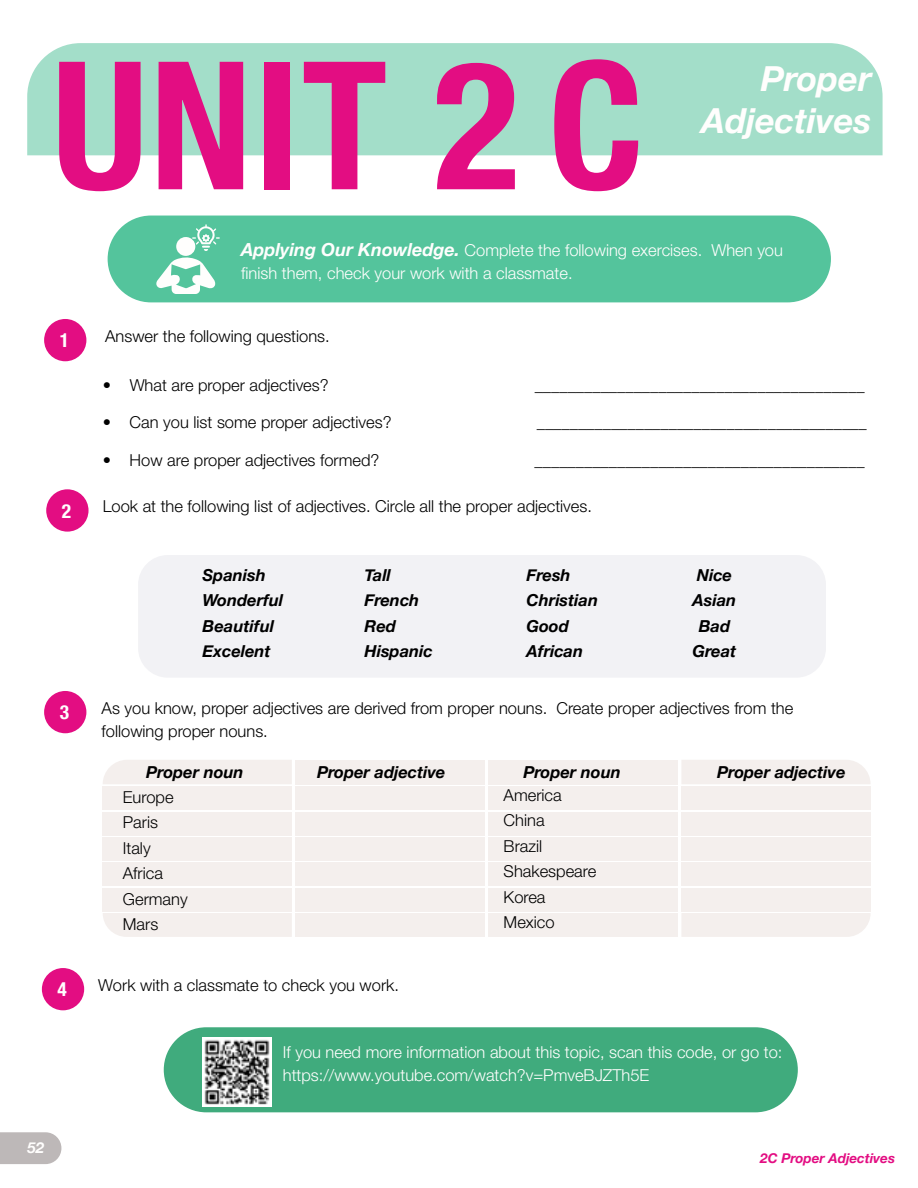
<style>
.page{position:relative;width:918px;height:1188px;background:#fff}
.page>*{position:absolute;margin:0;border:0;box-sizing:border-box;transform-origin:0 0}
.t1{font:700 condensed 178.5px "Helvetica Neue";color:#e30d82}
.t2{font:italic 700 34.5px/41.4px "Helvetica Neue";color:#fffefd;text-align:right}
.t3{font:700 condensed 19.5px "Helvetica Neue";color:#fffefd}
.t4{font:300 16.5px/25.5px "Helvetica Neue";color:#000}
.t5{font:300 16.5px/22.5px "Helvetica Neue";color:#fffefd}
.t6{font:italic 700 16.5px "Helvetica Neue";color:#000}
.t7{font:italic 700 15px "Helvetica Neue";color:#fffefd}
.t8{font:italic 700 13.5px "Helvetica Neue";color:#e30d82}
.s1{font-weight:700;font-style:italic;font-size:18px}
</style>
<div class="page">
<svg style="left:0;top:1132px;width:61px;height:32px;background:#c0bcbc"></svg>
<div style="left:138px;top:555px;width:688px;height:123px;background:#f2f2f5;border-radius:30px"></div>
<div style="left:27px;top:43px;width:856px;height:112px;background:#a3dec9"></div>
<div style="left:108px;top:216px;width:723px;height:86px;background:#54c49c;border-radius:43px"></div>
<div style="left:176px;top:237px;width:19px;height:19px;background:#fffefd;border-radius:50%"></div>
<svg style="left:156px;top:257px;width:59px;height:37px"></svg>
<svg style="left:192px;top:224px;width:28px;height:27px"></svg>
<div style="left:44px;top:319px;width:42px;height:42px;background:#e30d82;border-radius:50%"></div>
<div style="left:42px;top:968px;width:42px;height:42px;background:#e30d82;border-radius:50%"></div>
<div style="left:164px;top:1027px;width:634px;height:85px;background:#40ab7d;border-radius:43px"></div>
<img style="left:203px;top:1037px;width:68px;height:69px">
<div style="left:46px;top:489px;width:43px;height:43px;background:#e30d82;border-radius:50%"></div>
<div style="left:44px;top:691px;width:42px;height:42px;background:#e30d82;border-radius:50%"></div>
<div style="left:103px;top:760px;width:189px;height:24px;background:#f4efed"></div>
<div style="left:296px;top:760px;width:189px;height:24px;background:#f4efed"></div>
<div style="left:489px;top:760px;width:189px;height:24px;background:#f4efed"></div>
<div style="left:681px;top:760px;width:190px;height:24px;background:#f4efed"></div>
<div style="left:103px;top:786px;width:189px;height:24px;background:#f4efed"></div>
<div style="left:296px;top:786px;width:189px;height:24px;background:#f4efed"></div>
<div style="left:489px;top:786px;width:189px;height:24px;background:#f4efed"></div>
<div style="left:681px;top:786px;width:190px;height:24px;background:#f4efed"></div>
<div style="left:103px;top:812px;width:189px;height:24px;background:#f4efed"></div>
<div style="left:296px;top:812px;width:189px;height:24px;background:#f4efed"></div>
<div style="left:489px;top:812px;width:189px;height:24px;background:#f4efed"></div>
<div style="left:681px;top:812px;width:190px;height:24px;background:#f4efed"></div>
<div style="left:103px;top:837px;width:189px;height:24px;background:#f4efed"></div>
<div style="left:296px;top:837px;width:189px;height:24px;background:#f4efed"></div>
<div style="left:489px;top:837px;width:189px;height:24px;background:#f4efed"></div>
<div style="left:681px;top:837px;width:190px;height:24px;background:#f4efed"></div>
<div style="left:103px;top:863px;width:189px;height:23px;background:#f4efed"></div>
<div style="left:296px;top:863px;width:189px;height:23px;background:#f4efed"></div>
<div style="left:489px;top:863px;width:189px;height:23px;background:#f4efed"></div>
<div style="left:681px;top:863px;width:190px;height:23px;background:#f4efed"></div>
<div style="left:103px;top:888px;width:189px;height:24px;background:#f4efed"></div>
<div style="left:296px;top:888px;width:189px;height:24px;background:#f4efed"></div>
<div style="left:489px;top:888px;width:189px;height:24px;background:#f4efed"></div>
<div style="left:681px;top:888px;width:190px;height:24px;background:#f4efed"></div>
<div style="left:103px;top:913px;width:189px;height:24px;background:#f4efed"></div>
<div style="left:296px;top:913px;width:189px;height:24px;background:#f4efed"></div>
<div style="left:489px;top:913px;width:189px;height:24px;background:#f4efed"></div>
<div style="left:681px;top:913px;width:189px;height:24px;background:#f4efed"></div>
<h1 class="t1" style="left:52px;top:18px;width:594px">UNIT 2 C</h1>
<h2 class="t2" style="left:702px;top:57px;width:171px">Proper<br>Adjectives</h2>
<p class="t5" style="left:241px;top:239px;width:543px"><span class="s1">Applying Our Knowledge.</span> Complete the following exercises. When you finish them, check your work with a classmate.</p>
<p class="t3" style="left:60px;top:328px;width:11px">1</p>
<p class="t4" style="left:105px;top:323px;width:226px">Answer the following questions.</p>
<p class="t4" style="left:103px;top:372px;width:227px">• What are proper adjectives?</p>
<p class="t4" style="left:535px;top:372px;width:331px">________________________________________</p>
<p class="t4" style="left:103px;top:409px;width:290px">• Can you list some proper adjectives?</p>
<p class="t4" style="left:537px;top:409px;width:331px">________________________________________</p>
<p class="t4" style="left:103px;top:447px;width:278px">• How are proper adjectives formed?</p>
<p class="t4" style="left:535px;top:447px;width:331px">________________________________________</p>
<p class="t3" style="left:62px;top:499px;width:11px">2</p>
<p class="t4" style="left:103px;top:493px;width:491px">Look at the following list of adjectives. Circle all the proper adjectives.</p>
<p class="t6" style="left:203px;top:564px;width:65px">Spanish</p>
<p class="t6" style="left:365px;top:564px;width:28px">Tall</p>
<p class="t6" style="left:527px;top:564px;width:46px">Fresh</p>
<p class="t6" style="left:697px;top:564px;width:37px">Nice</p>
<p class="t6" style="left:203px;top:590px;width:82px">Wonderful</p>
<p class="t6" style="left:365px;top:590px;width:56px">French</p>
<p class="t6" style="left:527px;top:590px;width:73px">Christian</p>
<p class="t6" style="left:693px;top:590px;width:45px">Asian</p>
<p class="t6" style="left:203px;top:615px;width:73px">Beautiful</p>
<p class="t6" style="left:365px;top:615px;width:33px">Red</p>
<p class="t6" style="left:527px;top:615px;width:44px">Good</p>
<p class="t6" style="left:699px;top:615px;width:33px">Bad</p>
<p class="t6" style="left:203px;top:641px;width:70px">Excelent</p>
<p class="t6" style="left:365px;top:641px;width:70px">Hispanic</p>
<p class="t6" style="left:527px;top:641px;width:58px">African</p>
<p class="t6" style="left:693px;top:641px;width:45px">Great</p>
<p class="t3" style="left:60px;top:700px;width:11px">3</p>
<p class="t4" style="left:102px;top:697px;width:693px;line-height:22.5px">As you know, proper adjectives are derived from proper nouns. Create proper adjectives from the following proper nouns.</p>
<p class="t6" style="left:146px;top:762px;width:99px">Proper noun</p>
<p class="t6" style="left:317px;top:762px;width:130px">Proper adjective</p>
<p class="t6" style="left:523px;top:762px;width:99px">Proper noun</p>
<p class="t6" style="left:717px;top:762px;width:130px">Proper adjective</p>
<p class="t4" style="left:123px;top:784px;width:66px">Europe<br>Paris<br>Italy<br>Africa<br>Germany<br>Mars</p>
<p class="t4" style="left:504px;top:782px;width:94px">America<br>China<br>Brazil<br>Shakespeare<br>Korea<br>Mexico</p>
<p class="t3" style="left:57px;top:978px;width:11px">4</p>
<p class="t4" style="left:98px;top:972px;width:302px">Work with a classmate to check you work.</p>
<p class="t5" style="left:283px;top:1041px;width:501px">If you need more information about this topic, scan this code, or go to: https://www.youtube.com/watch?v=PmveBJZTh5E</p>
<p class="t7" style="left:28px;top:1139px;width:18px">52</p>
<p class="t8" style="left:760px;top:1150px;width:136px">2C Proper Adjectives</p>
</div>
